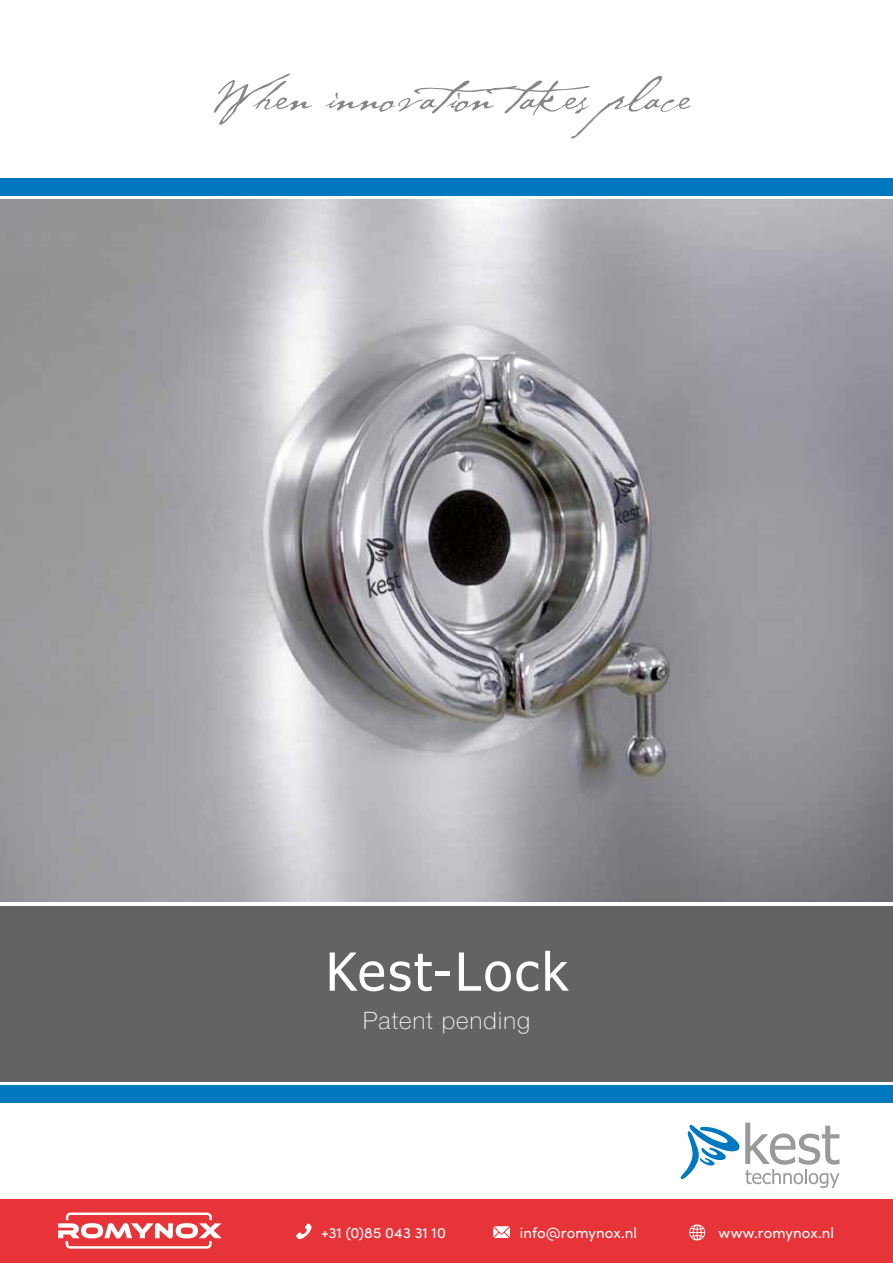
<style>
.page{position:relative;width:893px;height:1263px;background:#fff}
.page>*{position:absolute;margin:0;border:0;box-sizing:border-box;transform-origin:0 0}
.t1{font:52.5px "Tahoma";letter-spacing:.05em;color:#fff}
.t2{font:100 24px "Helvetica Neue LT Std";letter-spacing:.05em;color:#fff}
.t3{font:15px "Sofia Pro";letter-spacing:.005em;color:#fff}
</style>
<div class="page">
<img style="left:0;top:200px;width:893px;height:702px">
<div style="left:0;top:906px;width:893px;height:175px;background:#646363"></div>
<div style="left:0;top:179px;width:893px;height:17px;background:#0078bf"></div>
<div style="left:0;top:1086px;width:893px;height:17px;background:#0078bf"></div>
<svg style="left:214px;top:73px;width:477px;height:66px"></svg>
<svg style="left:680px;top:1122px;width:159px;height:66px"></svg>
<div style="left:0;top:1199px;width:893px;height:64px;background:#e73439"></div>
<svg style="left:58px;top:1212px;width:164px;height:36px"></svg>
<svg style="left:689px;top:1224px;width:16px;height:17px"></svg>
<svg style="left:493px;top:1226px;width:17px;height:12px"></svg>
<svg style="left:296px;top:1223px;width:16px;height:16px"></svg>
<h1 class="t1" style="left:326px;top:936px;width:244px">Kest-Lock</h1>
<h2 class="t2" style="left:363px;top:1007px;width:168px">Patent pending</h2>
<h2 class="t2" style="left:363px;top:980px;width:168px">Patent pending</h2>
<p class="t3" style="left:321px;top:1221px;width:126px">+31 (0)85 043 31 10</p>
<p class="t3" style="left:520px;top:1221px;width:119px">info@romynox.nl</p>
<p class="t3" style="left:718px;top:1221px;width:117px">www.romynox.nl</p>
</div>
